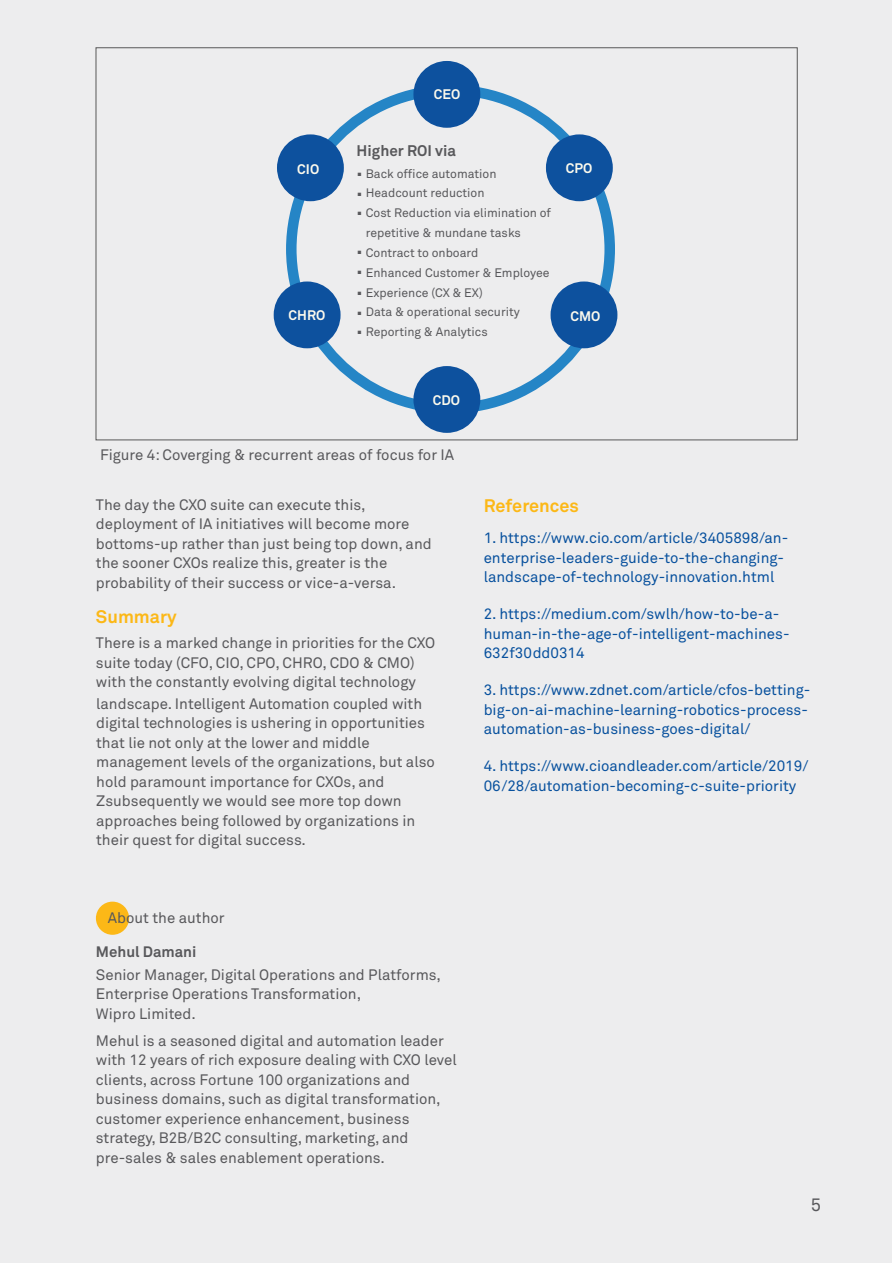
<style>
.page{position:relative;width:892px;height:1263px;background:#fff}
.page>*{position:absolute;margin:0;border:0;box-sizing:border-box;transform-origin:0 0}
.t1{font:700 21px/40.5px "Wipro Akkurat";color:#58585b}
.t2{font:700 18px "Wipro Akkurat";color:#fcb817}
.t3{font:18px "Wipro Akkurat";color:#58585b}
.t4{font:700 15.3px "Wipro Akkurat";color:#58585b}
.t5{font:15px/19.5px "Wipro Akkurat";color:#58585b}
.t6{font:15px/19.5px "Wipro Akkurat";color:#08519e}
.t7{font:700 15px "Wipro Akkurat";color:#58585b}
.t8{font:700 13.8px "Wipro Akkurat";color:#fcfaed}
.t9{font:12.15px/19.8px "Wipro Akkurat";color:#58585b}
</style>
<div class="page">
<div style="left:0;top:0;width:890px;height:1263px;background:#ededee"></div>
<div style="left:96px;top:902px;width:33px;height:33px;background:#fcb817;border-radius:50%"></div>
<div style="left:413px;top:61px;width:67px;height:67px;background:#0d519e;border-radius:50%"></div>
<div style="left:277px;top:134px;width:67px;height:67px;background:#0d519e;border-radius:50%"></div>
<div style="left:273px;top:281px;width:67px;height:67px;background:#0d519e;border-radius:50%"></div>
<div style="left:413px;top:366px;width:67px;height:67px;background:#0d519e;border-radius:50%"></div>
<div style="left:550px;top:281px;width:67px;height:67px;background:#0d519e;border-radius:50%"></div>
<div style="left:545px;top:134px;width:67px;height:67px;background:#0d519e;border-radius:50%"></div>
<p class="t8" style="left:297px;top:161px;width:23px">CIO</p>
<p class="t8" style="left:288px;top:306px;width:38px">CHRO</p>
<p class="t8" style="left:433px;top:85px;width:28px">CEO</p>
<p class="t4" style="left:356px;top:141px;width:101px">Higher ROI via</p>
<h1 class="t1" style="left:356px;top:168px;width:8px">.</h1>
<p class="t9" style="left:365px;top:163px;width:187px">Back office automation<br>Headcount reduction<br>Cost Reduction via elimination of repetitive &amp; mundane tasks<br>Contract to onboard<br>Enhanced Customer &amp; Employee<br>Experience (CX &amp; EX)<br>Data &amp; operational security<br>Reporting &amp; Analytics</p>
<h1 class="t1" style="left:356px;top:149px;width:8px">.</h1>
<h1 class="t1" style="left:356px;top:188px;width:8px">.</h1>
<h1 class="t1" style="left:356px;top:227px;width:8px">.</h1>
<h1 class="t1" style="left:356px;top:246px;width:8px">. .</h1>
<h1 class="t1" style="left:356px;top:267px;width:8px">.</h1>
<h1 class="t1" style="left:356px;top:306px;width:8px">.</h1>
<p class="t8" style="left:565px;top:160px;width:28px">CPO</p>
<p class="t8" style="left:570px;top:307px;width:31px">CMO</p>
<p class="t8" style="left:432px;top:392px;width:29px">CDO</p>
<p class="t5" style="left:100px;top:445px;width:355px">Figure 4: Coverging &amp; recurrent areas of focus for IA</p>
<p class="t5" style="left:96px;top:495px;width:337px">The day the CXO suite can execute this, deployment of IA initiatives will become more bottoms-up rather than just being top down, and the sooner CXOs realize this, greater is the probability of their success or vice-a-versa.</p>
<p class="t2" style="left:96px;top:606px;width:82px">Summary</p>
<p class="t5" style="left:96px;top:633px;width:340px">There is a marked change in priorities for the CXO suite today (CFO, CIO, CPO, CHRO, CDO &amp; CMO) with the constantly evolving digital technology</p>
<p class="t5" style="left:96px;top:694px;width:340px">landscape. Intelligent Automation coupled with digital technologies is ushering in opportunities that lie not only at the lower and middle management levels of the organizations, but also hold paramount importance for CXOs, and Zsubsequently we would see more top down approaches being followed by organizations in their quest for digital success.</p>
<p class="t5" style="left:108px;top:908px;width:118px">About the author</p>
<p class="t7" style="left:96px;top:943px;width:102px">Mehul Damani</p>
<p class="t5" style="left:96px;top:965px;width:346px">Senior Manager, Digital Operations and Platforms,<br>Enterprise Operations Transformation,<br>Wipro Limited.</p>
<p class="t5" style="left:96px;top:1031px;width:362px">Mehul is a seasoned digital and automation leader with 12 years of rich exposure dealing with CXO level clients, across Fortune 100 organizations and business domains, such as digital transformation, customer experience enhancement, business strategy, B2B/B2C consulting, marketing, and pre-sales &amp; sales enablement operations.</p>
<p class="t2" style="left:483px;top:495px;width:96px">References</p>
<p class="t6" style="left:483px;top:528px;width:306px">1. https://www.cio.com/article/3405898/an&shy;enterprise-leaders-guide-to-the-changing&shy;landscape-of-technology-innovation.html</p>
<p class="t6" style="left:483px;top:604px;width:307px">2. https://medium.com/swlh/how-to-be-a&shy;human-in-the-age-of-intelligent-machines-<br>632f30dd0314</p>
<p class="t6" style="left:483px;top:680px;width:328px">3. https://www.zdnet.com/article/cfos-betting&shy;big-on-ai-machine-learning-robotics-process&shy;automation-as-business-goes-digital/</p>
<p class="t6" style="left:483px;top:756px;width:326px">4. https://www.cioandleader.com/article/2019/<br>06/28/automation-becoming-c-suite-priority</p>
<p class="t3" style="left:810px;top:1194px;width:12px">5</p>
</div>
